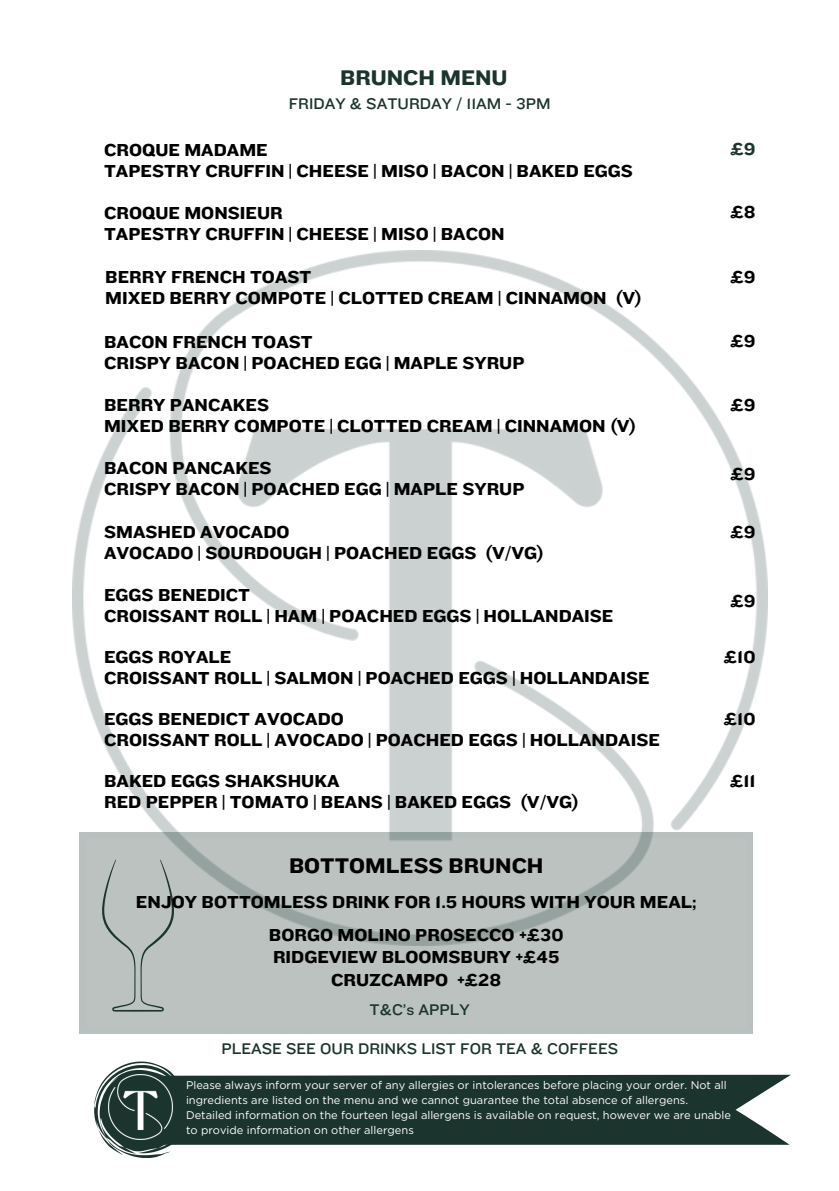
<style>
.page{position:relative;width:839px;height:1191px;background:#fff}
.page>*{position:absolute;margin:0;border:0;box-sizing:border-box;transform-origin:0 0}
.t1{font:22px "Knockout 52";color:#000}
.t2{font:22px "Knockout 52";color:#1b342d}
.t3{font:18px/21px "Knockout 52";color:#000}
.t4{font:18px "Knockout 52";color:#1b342d}
.t5{font:16px "Knockout 32";color:#1b342d}
.t6{font:11px/14.8px "Gotham";color:#fff}
</style>
<div class="page">
<div style="left:80px;top:945px;width:672px;height:88px;background:#bbc2c0"></div>
<img style="left:72px;top:251px;width:695px;height:694px">
<div style="left:186px;top:1075px;width:605px;height:70px;background:#1b342d"></div>
<svg style="left:94px;top:1061px;width:92px;height:96px"></svg>
<img style="left:108px;top:1075px;width:64px;height:64px">
<svg style="left:102px;top:860px;width:72px;height:151px;background:#b1b9b7"></svg>
<h3 class="t2" style="left:340px;top:64px;width:169px">BRUNCH MENU</h3>
<p class="t5" style="left:289px;top:94px;width:263px">FRIDAY &amp; SATURDAY / 11AM - 3PM</p>
<h2 class="t4" style="left:730px;top:138px;width:27px">£9</h2>
<h4 class="t3" style="left:104px;top:139px;width:530px">CROQUE MADAME<br>TAPESTRY CRUFFIN | CHEESE | MISO | BACON | BAKED EGGS</h4>
<h2 class="t3" style="left:104px;top:203px;width:180px">CROQUE MONSIEUR</h2>
<h3 class="t3" style="left:730px;top:201px;width:27px">£8</h3>
<h2 class="t3" style="left:104px;top:224px;width:402px">TAPESTRY CRUFFIN | CHEESE | MISO | BACON</h2>
<h2 class="t3" style="left:105px;top:266px;width:538px">BERRY FRENCH TOAST<br>MIXED BERRY COMPOTE | CLOTTED CREAM | CINNAMON (V)</h2>
<h3 class="t3" style="left:730px;top:266px;width:27px">£9</h3>
<p class="t3" style="left:104px;top:331px;width:422px">BACON FRENCH TOAST<br>CRISPY BACON | POACHED EGG | MAPLE SYRUP</p>
<h2 class="t3" style="left:730px;top:330px;width:27px">£9</h2>
<h3 class="t3" style="left:104px;top:394px;width:534px">BERRY PANCAKES<br>MIXED BERRY COMPOTE | CLOTTED CREAM | CINNAMON (V)</h3>
<h2 class="t3" style="left:730px;top:394px;width:27px">£9</h2>
<h3 class="t3" style="left:104px;top:457px;width:422px">BACON PANCAKES<br>CRISPY BACON | POACHED EGG | MAPLE SYRUP</h3>
<h2 class="t3" style="left:730px;top:463px;width:27px">£9</h2>
<h3 class="t3" style="left:104px;top:521px;width:441px">SMASHED AVOCADO<br>AVOCADO | SOURDOUGH | POACHED EGGS (V/VG)</h3>
<h2 class="t3" style="left:730px;top:521px;width:27px">£9</h2>
<h3 class="t3" style="left:104px;top:584px;width:511px">EGGS BENEDICT<br>CROISSANT ROLL | HAM | POACHED EGGS | HOLLANDAISE</h3>
<h2 class="t3" style="left:730px;top:590px;width:27px">£9</h2>
<h3 class="t3" style="left:104px;top:646px;width:547px">EGGS ROYALE<br>CROISSANT ROLL | SALMON | POACHED EGGS | HOLLANDAISE</h3>
<h2 class="t3" style="left:724px;top:646px;width:33px">£10</h2>
<h3 class="t3" style="left:104px;top:708px;width:557px">EGGS BENEDICT AVOCADO<br>CROISSANT ROLL | AVOCADO | POACHED EGGS | HOLLANDAISE</h3>
<h2 class="t3" style="left:724px;top:708px;width:33px">£10</h2>
<h3 class="t3" style="left:104px;top:771px;width:476px">BAKED EGGS SHAKSHUKA<br>RED PEPPER | TOMATO | BEANS | BAKED EGGS (V/VG)</h3>
<h2 class="t3" style="left:730px;top:770px;width:27px">£11</h2>
<p class="t1" style="left:289px;top:852px;width:256px">BOTTOMLESS BRUNCH</p>
<h2 class="t3" style="left:136px;top:891px;width:562px">ENJOY BOTTOMLESS DRINK FOR 1.5 HOURS WITH YOUR MEAL;</h2>
<h5 class="t3" style="left:269px;top:923px;width:296px;line-height:22.4px;text-align:center">BORGO MOLINO PROSECCO +£30<br>RIDGEVIEW BLOOMSBURY +£45<br>CRUZCAMPO +£28</h5>
<h4 class="t5" style="left:369px;top:1000px;width:102px">T&amp;C’s APPLY</h4>
<h2 class="t5" style="left:221px;top:1039px;width:398px">PLEASE SEE OUR DRINKS LIST FOR TEA &amp; COFFEES</h2>
<h3 class="t6" style="left:186px;top:1078px;width:542px">Please always inform your server of any allergies or intolerances before placing your order. Not all ingredients are listed on the menu and we cannot guarantee the total absence of allergens.</h3>
<h1 class="t6" style="left:186px;top:1107px;width:546px">Detailed information on the fourteen legal allergens is available on request, however we are unable to provide information on other allergens</h1>
</div>
